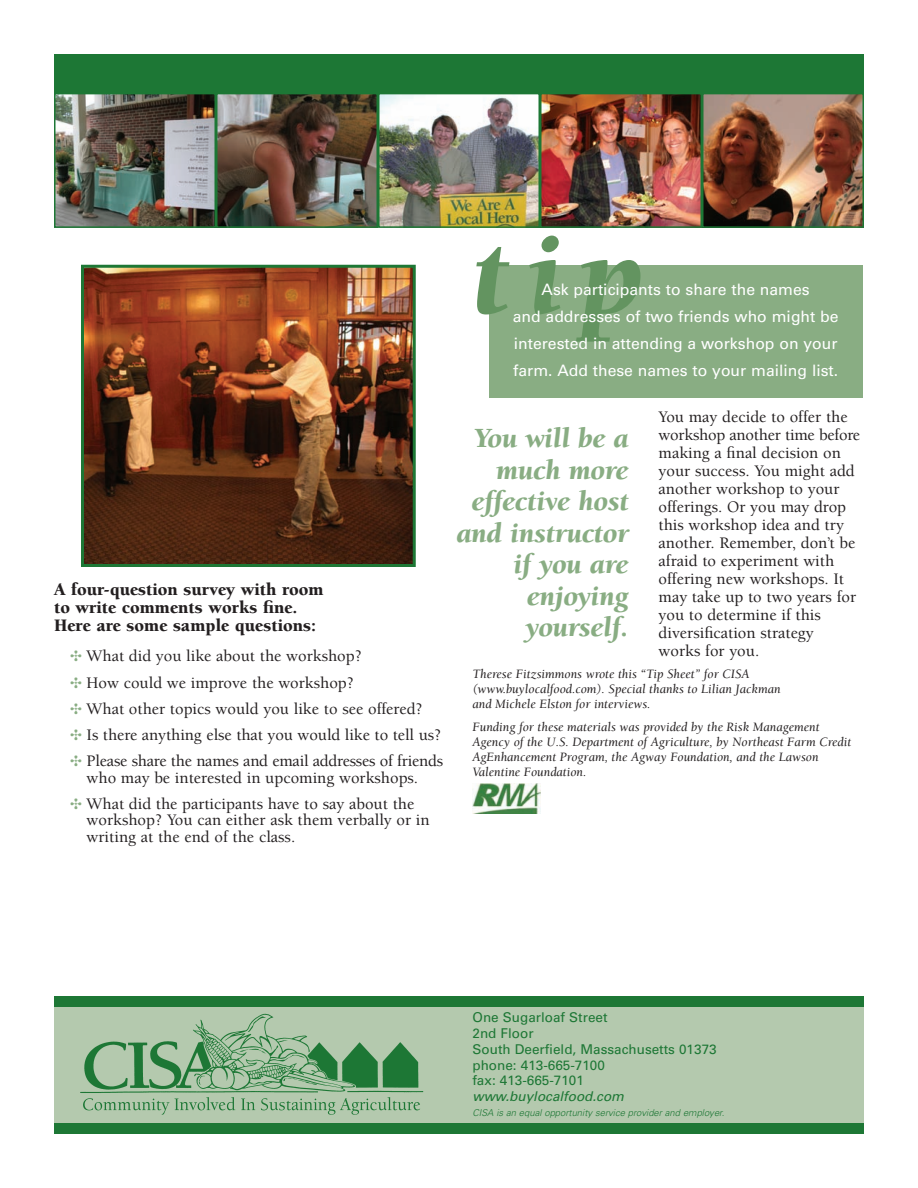
<style>
.page{position:relative;width:918px;height:1188px;background:#fff}
.page>*{position:absolute;margin:0;border:0;box-sizing:border-box;transform-origin:0 0}
.t1{font:italic 900 117.45px "Berkeley";color:#639460}
.t2{font:italic 900 28.5px/31.5px "Berkeley";color:#89ad83;text-align:right}
.t3{font:900 18px/18px "Berkeley";color:#231f20}
.t4{font:500 16.5px/18px "Berkeley";color:#231f20}
.t5{font:15.75px/27px "Univers";color:#fff;text-align:center}
.t6{font:13.5px/15.8px "Univers";color:#1d7735}
.t7{font:italic 13.5px "Univers";color:#1d7735}
.t8{font:italic 13.2px/15px "Berkeley";color:#231f20}
.t9{font:italic 300 9.45px "Univers";color:#1d7735}
.s1{color:#89ad83}
</style>
<div class="page">
<div style="left:54px;top:1006px;width:810px;height:122px;background:#b4c9ae"></div>
<div style="left:54px;top:1124px;width:810px;height:10px;background:#1d7735"></div>
<div style="left:54px;top:996px;width:810px;height:10px;background:#1d7735"></div>
<img style="left:80px;top:1013px;width:344px;height:102px">
<div style="left:54px;top:54px;width:810px;height:44px;background:#1d7735"></div>
<img style="left:219px;top:96px;width:156px;height:129px">
<div style="left:216px;top:93px;width:162px;height:135px;border:2px solid #1d7735"></div>
<img style="left:381px;top:96px;width:156px;height:129px">
<div style="left:378px;top:93px;width:162px;height:135px;border:2px solid #1d7735"></div>
<img style="left:543px;top:96px;width:156px;height:129px">
<div style="left:540px;top:93px;width:162px;height:135px;border:2px solid #1d7735"></div>
<img style="left:705px;top:96px;width:156px;height:129px">
<div style="left:702px;top:93px;width:162px;height:135px;border:2px solid #1d7735"></div>
<img style="left:57px;top:96px;width:156px;height:129px">
<div style="left:54px;top:93px;width:162px;height:135px;border:2px solid #1d7735"></div>
<img style="left:85px;top:269px;width:327px;height:294px">
<div style="left:81px;top:265px;width:335px;height:302px;border:3px solid #1d7735"></div>
<div style="left:490px;top:265px;width:373px;height:133px;background:#89ad83"></div>
<img style="left:472px;top:783px;width:68px;height:31px">
<p class="t3" style="left:54px;top:582px;width:271px">A four-question survey with room to write comments works fine.<br>Here are some sample questions:</p>
<p class="t4" style="left:70px;top:644px;width:374px;line-height:26.2px"><span class="s1">✣</span> What did you like about the workshop?<br><span class="s1">✣</span> How could we improve the workshop?<br><span class="s1">✣</span> What other topics would you like to see offered?<br><span class="s1">✣</span> Is there anything else that you would like to tell us? <span class="s1">✣</span> Please share the names and email addresses of friends</p>
<p class="t4" style="left:70px;top:766px;width:350px;line-height:26.2px;text-align:right">who may be interested in upcoming workshops.<br><span class="s1">✣</span> What did the participants have to say about the</p>
<p class="t4" style="left:87px;top:813px;width:345px;line-height:16.5px">workshop? You can either ask them verbally or in writing at the end of the class.</p>
<h1 class="t1" style="left:472px;top:229px;width:172px">tip</h1>
<p class="t5" style="left:513px;top:277px;width:327px">Ask participants to share the names<br>and addresses of two friends who might be interested in attending a workshop on your farm. Add these names to your mailing list.</p>
<p class="t4" style="left:659px;top:409px;width:203px">You may decide to offer the workshop another time before making a final decision on your success. You might add another workshop to your offerings. Or you may drop this workshop idea and try another. Remember, don’t be afraid to experiment with offering new workshops. It may take up to two years for you to determine if this diversification strategy<br>works for you.</p>
<p class="t8" style="left:473px;top:668px;width:310px">Therese Fitzsimmons wrote this “Tip Sheet” for CISA (www.buylocalfood.com). Special thanks to Lilian Jackman and Michele Elston for interviews.</p>
<p class="t8" style="left:473px;top:720px;width:380px">Funding for these materials was provided by the Risk Management Agency of the U.S. Department of Agriculture, by Northeast Farm Credit AgEnhancement Program, the Agway Foundation, and the Lawson Valentine Foundation.</p>
<h2 class="t2" style="left:457px;top:425px;width:173px">You will be a much more effective host and instructor if you are enjoying yourself.</h2>
<p class="t6" style="left:472px;top:1011px;width:246px">One Sugarloaf Street<br>2nd Floor<br>South Deerfield, Massachusetts 01373 phone: 413-665-7100<br>fax: 413-665-7101</p>
<p class="t7" style="left:472px;top:1091px;width:153px">www.buylocalfood.com</p>
<p class="t9" style="left:472px;top:1109px;width:253px">CISA is an equal opportunity service provider and employer.</p>
</div>
